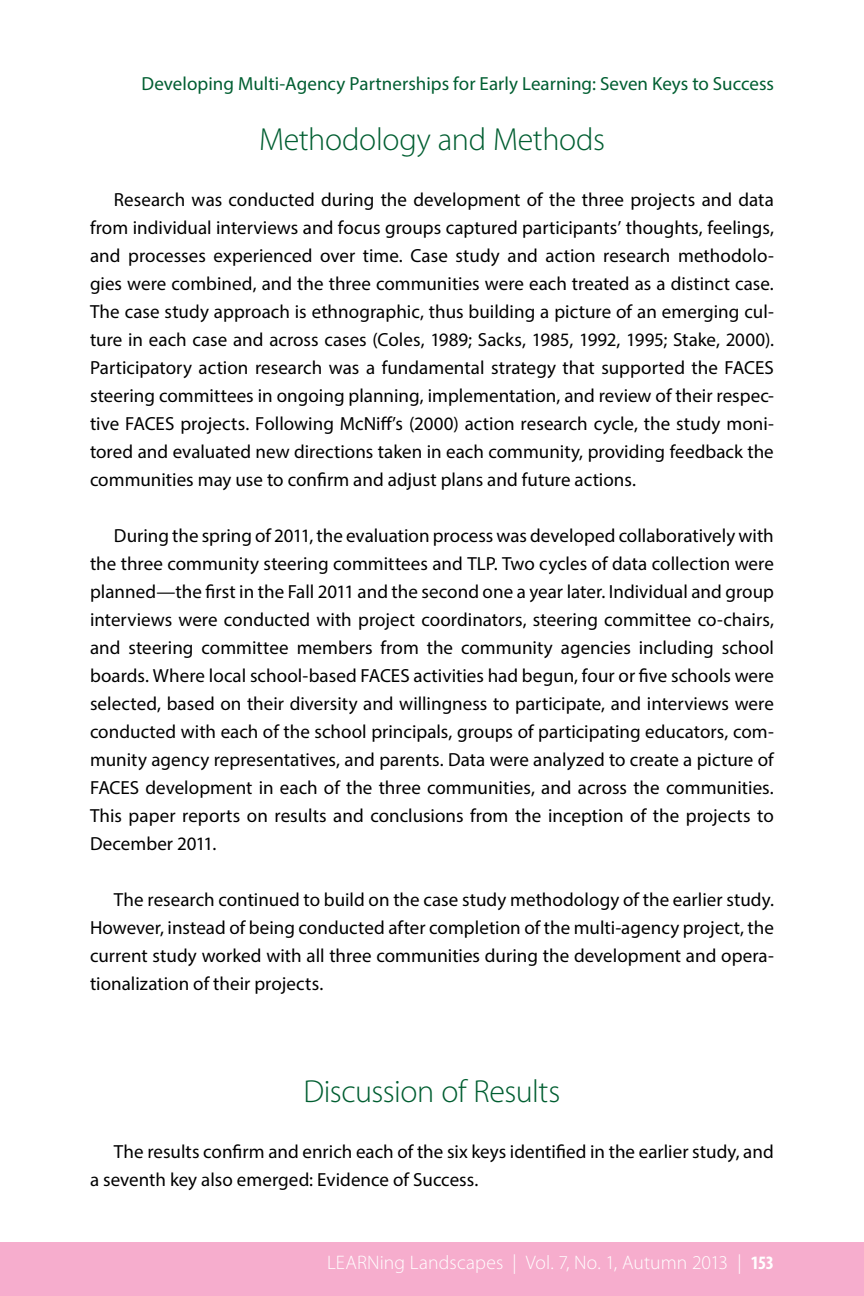
<style>
.page{position:relative;width:864px;height:1296px;background:#fff}
.page>*{position:absolute;margin:0;border:0;box-sizing:border-box;transform-origin:0 0}
.t1{font:300 32px "Myriad Pro";letter-spacing:-.01em;color:#005e31}
.t2{font:300 19.6px "Myriad Pro";letter-spacing:.005em;color:#fff}
.t3{font:19px/28px "Myriad Pro";color:#000;text-align:justify}
.t4{font:19px "Myriad Pro";color:#005e31}
.s1{font-weight:700;font-stretch:condensed;font-size:19px}
</style>
<div class="page">
<div style="left:0;top:1242px;width:864px;height:54px;background:#f6adcd"></div>
<p class="t4" style="left:142px;top:72px;width:634px">Developing Multi-Agency Partnerships for Early Learning: Seven Keys to Success</p>
<h1 class="t1" style="left:259px;top:122px;width:347px">Methodology and Methods</h1>
<p class="t3" style="left:90px;top:185px;width:686px;text-indent:24px">Research was conducted during the development of the three projects and data from individual interviews and focus groups captured participants’ thoughts, feelings, and processes experienced over time. Case study and action research methodolo&shy;gies were combined, and the three communities were each treated as a distinct case.<br>The case study approach is ethnographic, thus building a picture of an emerging cul&shy;ture in each case and across cases (Coles, 1989; Sacks, 1985, 1992, 1995; Stake, 2000).<br>Participatory action research was a fundamental strategy that supported the FACES steering committees in ongoing planning, implementation, and review of their respec&shy;tive FACES projects. Following McNiff’s (2000) action research cycle, the study moni&shy;tored and evaluated new directions taken in each community, providing feedback the communities may use to confirm and adjust plans and future actions.</p>
<p class="t3" style="left:90px;top:521px;width:686px;text-indent:24px">During the spring of 2011, the evaluation process was developed collaboratively with the three community steering committees and TLP. Two cycles of data collection were planned—the first in the Fall 2011 and the second one a year later. Individual and group interviews were conducted with project coordinators, steering committee co-chairs, and steering committee members from the community agencies including school boards. Where local school-based FACES activities had begun, four or five schools were selected, based on their diversity and willingness to participate, and interviews were conducted with each of the school principals, groups of participating educators, com&shy;munity agency representatives, and parents. Data were analyzed to create a picture of FACES development in each of the three communities, and across the communities.<br>This paper reports on results and conclusions from the inception of the projects to December 2011.</p>
<p class="t3" style="left:90px;top:885px;width:685px;text-indent:24px">The research continued to build on the case study methodology of the earlier study.<br>However, instead of being conducted after completion of the multi-agency project, the current study worked with all three communities during the development and opera&shy;tionalization of their projects.</p>
<h1 class="t1" style="left:304px;top:1074px;width:258px">Discussion of Results</h1>
<p class="t3" style="left:90px;top:1137px;width:685px;text-indent:24px">The results confirm and enrich each of the six keys identified in the earlier study, and a seventh key also emerged: Evidence of Success.</p>
<p class="t2" style="left:327px;top:1252px;width:448px">LEARNing Landscapes | Vol. 7, No. 1, Autumn 2013 | <span class="s1">153</span></p>
</div>
